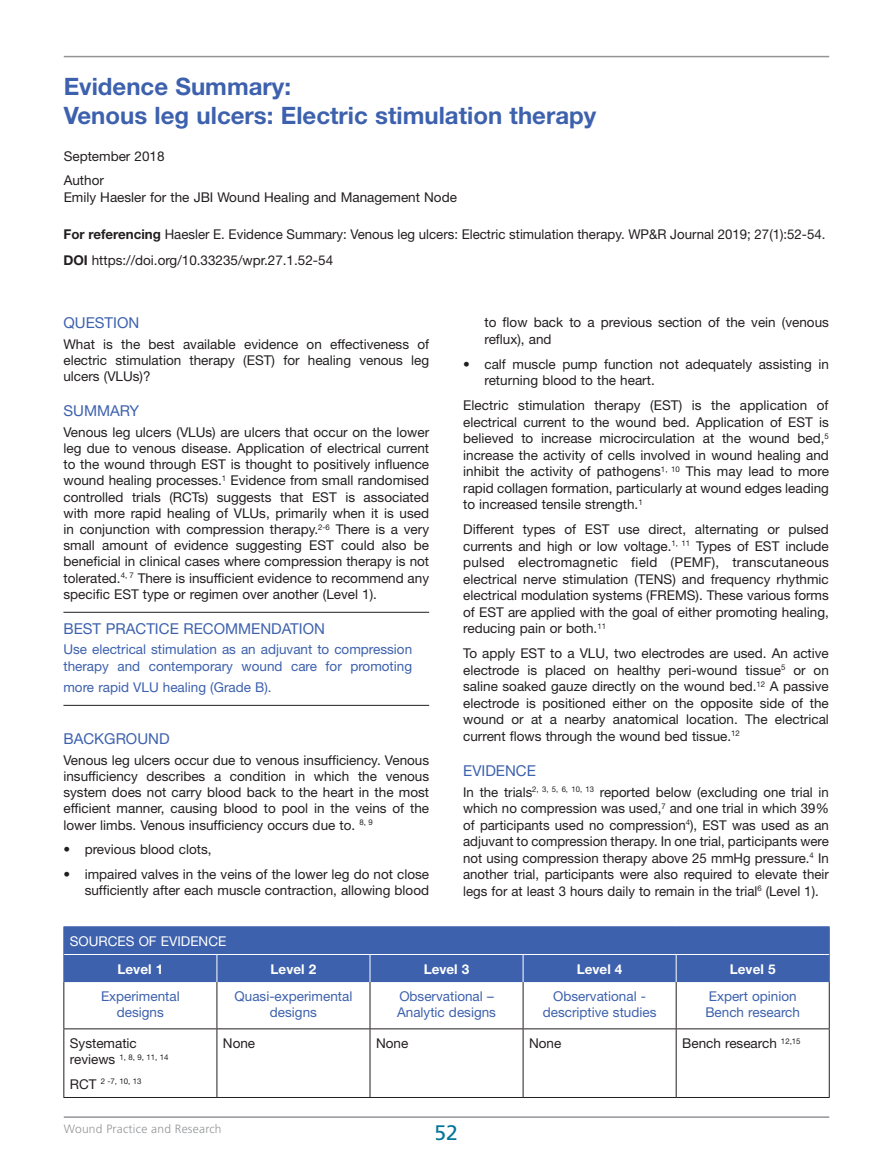
<style>
.page{position:relative;width:893px;height:1170px;background:#fff}
.page>*{position:absolute;margin:0;border:0;box-sizing:border-box;transform-origin:0 0}
.JBI_Title{font:700 24px "Helvetica Neue";color:#3d61ad}
.t1{font:21px "Frutiger";color:#007598}
.WPR_JBI_Heading{font:15px "Helvetica Neue";color:#3d61ad}
.WPR_JBI_Head_-_Rule{font:15px "Helvetica Neue";color:#3d61ad}
.WPR_JBI_body{font:13.5px/16.5px "Helvetica Neue";color:#231f20;text-align:justify}
._3_RSA_Body_Text{font:13.5px "Helvetica Neue";color:#231f20}
.WPR_JBI_body-2{font:13.5px/16.2px "Helvetica Neue";color:#3d61ad;text-align:center}
.WPR_JBI_body_-_rule{font:13.5px/16.2px "Helvetica Neue";color:#3d61ad}
.WPR_JBI_body-3{font:700 13.5px "Helvetica Neue";color:#fff}
.WPR_JBI_body-4{font:13.5px "Helvetica Neue";color:#fff}
.t2{font:300 12px "Frutiger";letter-spacing:.02em;color:#939598}
.WPR_JBI_body-5{font:7.8px "Helvetica Neue";color:#231f20}
.s1{font-weight:700}
.s2{font-size:13.5px}
</style>
<div class="page">
<hr style="left:64px;top:1116px;width:765px;height:1px;background:#939598">
<hr style="left:64px;top:56px;width:765px;height:1px;background:#939598">
<hr style="left:63px;top:612px;width:366px;height:1px;background:#231f20">
<hr style="left:63px;top:705px;width:366px;height:1px;background:#231f20">
<div style="left:64px;top:927px;width:765px;height:54px;background:#3d61ad"></div>
<hr style="left:63px;top:926px;width:154px;height:1px;background:#3d61ad">
<hr style="left:217px;top:926px;width:153px;height:1px;background:#3d61ad">
<hr style="left:370px;top:926px;width:153px;height:1px;background:#3d61ad">
<hr style="left:523px;top:926px;width:153px;height:1px;background:#3d61ad">
<hr style="left:676px;top:926px;width:154px;height:1px;background:#3d61ad">
<svg style="left:63px;top:927px;width:1px;height:54px"></svg>
<svg style="left:829px;top:927px;width:1px;height:54px"></svg>
<hr style="left:64px;top:954px;width:153px;height:1px;background:#fff">
<hr style="left:217px;top:954px;width:153px;height:1px;background:#fff">
<hr style="left:370px;top:954px;width:153px;height:1px;background:#fff">
<hr style="left:523px;top:954px;width:153px;height:1px;background:#fff">
<hr style="left:676px;top:954px;width:153px;height:1px;background:#fff">
<svg style="left:217px;top:955px;width:1px;height:26px"></svg>
<svg style="left:370px;top:955px;width:1px;height:26px"></svg>
<svg style="left:523px;top:954px;width:1px;height:27px"></svg>
<svg style="left:676px;top:954px;width:1px;height:27px"></svg>
<hr style="left:63px;top:981px;width:1px;height:47px;background:#231f20">
<hr style="left:217px;top:981px;width:1px;height:47px;background:#231f20">
<hr style="left:370px;top:981px;width:1px;height:47px;background:#231f20">
<hr style="left:523px;top:981px;width:1px;height:47px;background:#231f20">
<hr style="left:676px;top:981px;width:1px;height:47px;background:#231f20">
<hr style="left:829px;top:981px;width:1px;height:47px;background:#231f20">
<hr style="left:63px;top:1028px;width:154px;height:1px;background:#231f20">
<hr style="left:63px;top:1029px;width:1px;height:67px;background:#231f20">
<hr style="left:217px;top:1028px;width:153px;height:1px;background:#231f20">
<hr style="left:217px;top:1029px;width:1px;height:67px;background:#231f20">
<hr style="left:370px;top:1028px;width:153px;height:1px;background:#231f20">
<hr style="left:370px;top:1029px;width:1px;height:67px;background:#231f20">
<hr style="left:523px;top:1028px;width:153px;height:1px;background:#231f20">
<hr style="left:523px;top:1029px;width:1px;height:67px;background:#231f20">
<hr style="left:676px;top:1028px;width:154px;height:1px;background:#231f20">
<hr style="left:676px;top:1029px;width:1px;height:67px;background:#231f20">
<hr style="left:829px;top:1029px;width:1px;height:67px;background:#231f20">
<hr style="left:63px;top:1096px;width:154px;height:1px;background:#231f20">
<hr style="left:217px;top:1096px;width:153px;height:1px;background:#231f20">
<hr style="left:370px;top:1096px;width:153px;height:1px;background:#231f20">
<hr style="left:523px;top:1096px;width:153px;height:1px;background:#231f20">
<hr style="left:676px;top:1096px;width:154px;height:1px;background:#231f20">
<p class="JBI_Title" style="left:64px;top:72px;width:229px">Evidence Summary:</p>
<p class="JBI_Title" style="left:64px;top:101px;width:534px">Venous leg ulcers: Electric stimulation therapy</p>
<p class="WPR_JBI_body" style="left:64px;top:147px;width:102px">September 2018</p>
<p class="WPR_JBI_body" style="left:64px;top:172px;width:395px">Author<br>Emily Haesler for the JBI Wound Healing and Management Node</p>
<p class="_3_RSA_Body_Text" style="left:63px;top:226px;width:763px"><span class="s1">For referencing</span> Haesler E. Evidence Summary: Venous leg ulcers: Electric stimulation therapy. WP&amp;R Journal 2019; 27(1):52-54.</p>
<p class="_3_RSA_Body_Text" style="left:63px;top:252px;width:271px"><span class="s1">DOI</span> https://doi.org/10.33235/wpr.27.1.52-54</p>
<p class="WPR_JBI_Heading" style="left:63px;top:314px;width:77px">QUESTION</p>
<p class="WPR_JBI_body" style="left:63px;top:336px;width:367px">What is the best available evidence on effectiveness of electric stimulation therapy (EST) for healing venous leg ulcers (VLUs)?</p>
<p class="WPR_JBI_Heading" style="left:63px;top:402px;width:77px">SUMMARY</p>
<p class="WPR_JBI_body" style="left:63px;top:423px;width:367px">Venous leg ulcers (VLUs) are ulcers that occur on the lower leg due to venous disease. Application of electrical current to the wound through EST is thought to positively influence wound healing processes.<sup>1</sup> Evidence from small randomised controlled trials (RCTs) suggests that EST is associated with more rapid healing of VLUs, primarily when it is used in conjunction with compression therapy.<sup>2-6</sup> There is a very small amount of evidence suggesting EST could also be beneficial in clinical cases where compression therapy is not tolerated.<sup>4,</sup> <sup>7</sup> There is insufficient evidence to recommend any specific EST type or regimen over another (Level 1).</p>
<p class="WPR_JBI_Head_-_Rule" style="left:63px;top:619px;width:263px">BEST PRACTICE RECOMMENDATION</p>
<p class="WPR_JBI_body_-_rule" style="left:63px;top:641px;width:350px">Use electrical stimulation as an adjuvant to compression therapy and contemporary wound care for promoting</p>
<p class="WPR_JBI_body_-_rule" style="left:63px;top:679px;width:210px">more rapid VLU healing (Grade B).</p>
<p class="WPR_JBI_Heading" style="left:63px;top:730px;width:108px">BACKGROUND</p>
<p class="WPR_JBI_body" style="left:63px;top:751px;width:367px">Venous leg ulcers occur due to venous insufficiency. Venous insufficiency describes a condition in which the venous system does not carry blood back to the heart in the most efficient manner, causing blood to pool in the veins of the lower limbs. Venous insufficiency occurs due to. <sup>8,</sup> <sup>9</sup></p>
<p class="WPR_JBI_body" style="left:63px;top:841px;width:150px">• previous blood clots,</p>
<p class="WPR_JBI_body" style="left:63px;top:865px;width:367px;text-align:right">• impaired valves in the veins of the lower leg do not close sufficiently after each muscle contraction, allowing blood</p>
<p class="WPR_JBI_body" style="left:484px;top:314px;width:346px">to flow back to a previous section of the vein (venous reflux), and</p>
<p class="WPR_JBI_body" style="left:484px;top:355px;width:346px;text-indent:-21px">• calf muscle pump function not adequately assisting in returning blood to the heart.</p>
<p class="WPR_JBI_body" style="left:463px;top:397px;width:367px">Electric stimulation therapy (EST) is the application of electrical current to the wound bed. Application of EST is believed to increase microcirculation at the wound bed,<sup>5 </sup>increase the activity of cells involved in wound healing and inhibit the activity of pathogens<sup>1,</sup> <sup>10</sup> This may lead to more rapid collagen formation, particularly at wound edges leading to increased tensile strength.<sup>1</sup></p>
<p class="WPR_JBI_body" style="left:463px;top:521px;width:367px">Different types of EST use direct, alternating or pulsed currents and high or low voltage.<sup>1,</sup> <sup>11</sup> Types of EST include pulsed electromagnetic field (PEMF), transcutaneous electrical nerve stimulation (TENS) and frequency rhythmic electrical modulation systems (FREMS). These various forms of EST are applied with the goal of either promoting healing, reducing pain or both.<sup>11</sup></p>
<p class="WPR_JBI_body" style="left:463px;top:644px;width:367px">To apply EST to a VLU, two electrodes are used. An active electrode is placed on healthy peri-wound tissue<sup>5</sup> or on saline soaked gauze directly on the wound bed.<sup>12</sup> A passive electrode is positioned either on the opposite side of the wound or at a nearby anatomical location. The electrical current flows through the wound bed tissue.<sup>12</sup></p>
<p class="WPR_JBI_Heading" style="left:463px;top:761px;width:74px">EVIDENCE</p>
<p class="WPR_JBI_body" style="left:463px;top:783px;width:367px">In the trials<sup>2,</sup> <sup>3,</sup> <sup>5,</sup> <sup>6,</sup> <sup>10,</sup> <sup>13</sup> reported below (excluding one trial in which no compression was used,<sup>7</sup> and one trial in which 39% of participants used no compression<sup>4</sup>), EST was used as an adjuvant to compression therapy. In one trial, participants were not using compression therapy above 25 mmHg pressure.<sup>4</sup> In another trial, participants were also required to elevate their legs for at least 3 hours daily to remain in the trial<sup>6</sup> (Level 1).</p>
<p class="WPR_JBI_body-4" style="left:70px;top:933px;width:158px">SOURCES OF EVIDENCE</p>
<p class="WPR_JBI_body-3" style="left:118px;top:960px;width:47px">Level 1</p>
<p class="WPR_JBI_body-3" style="left:271px;top:960px;width:47px">Level 2</p>
<p class="WPR_JBI_body-3" style="left:424px;top:960px;width:47px">Level 3</p>
<p class="WPR_JBI_body-3" style="left:577px;top:960px;width:47px">Level 4</p>
<p class="WPR_JBI_body-3" style="left:730px;top:960px;width:47px">Level 5</p>
<p class="WPR_JBI_body-2" style="left:101px;top:988px;width:80px">Experimental</p>
<p class="WPR_JBI_body-2" style="left:117px;top:1004px;width:49px">designs</p>
<p class="WPR_JBI_body-2" style="left:235px;top:988px;width:119px">Quasi-experimental</p>
<p class="WPR_JBI_body-2" style="left:270px;top:1004px;width:49px">designs</p>
<p class="WPR_JBI_body-2" style="left:399px;top:988px;width:96px">Observational –</p>
<p class="WPR_JBI_body-2" style="left:397px;top:1004px;width:100px">Analytic designs</p>
<p class="WPR_JBI_body-2" style="left:543px;top:988px;width:115px">Observational - descriptive studies</p>
<p class="WPR_JBI_body-2" style="left:705px;top:988px;width:96px;text-align:left">Expert opinion<br>Bench research</p>
<p class="WPR_JBI_body" style="left:70px;top:1034px;width:69px">Systematic</p>
<p class="WPR_JBI_body-5" style="left:70px;top:1052px;width:100px"><span class="s2">reviews</span> 1, 8, 9, 11, 14</p>
<p class="WPR_JBI_body-5" style="left:70px;top:1076px;width:73px"><span class="s2">RCT</span> 2 -7, 10, 13</p>
<p class="WPR_JBI_body" style="left:223px;top:1034px;width:34px">None</p>
<p class="WPR_JBI_body" style="left:376px;top:1034px;width:34px">None</p>
<p class="WPR_JBI_body" style="left:529px;top:1034px;width:34px">None</p>
<p class="WPR_JBI_body" style="left:682px;top:1034px;width:120px">Bench research <sup>12,15</sup></p>
<p class="t2" style="left:64px;top:1122px;width:159px">Wound Practice and Research</p>
<h2 class="t1" style="left:435px;top:1120px;width:25px">52</h2>
</div>
